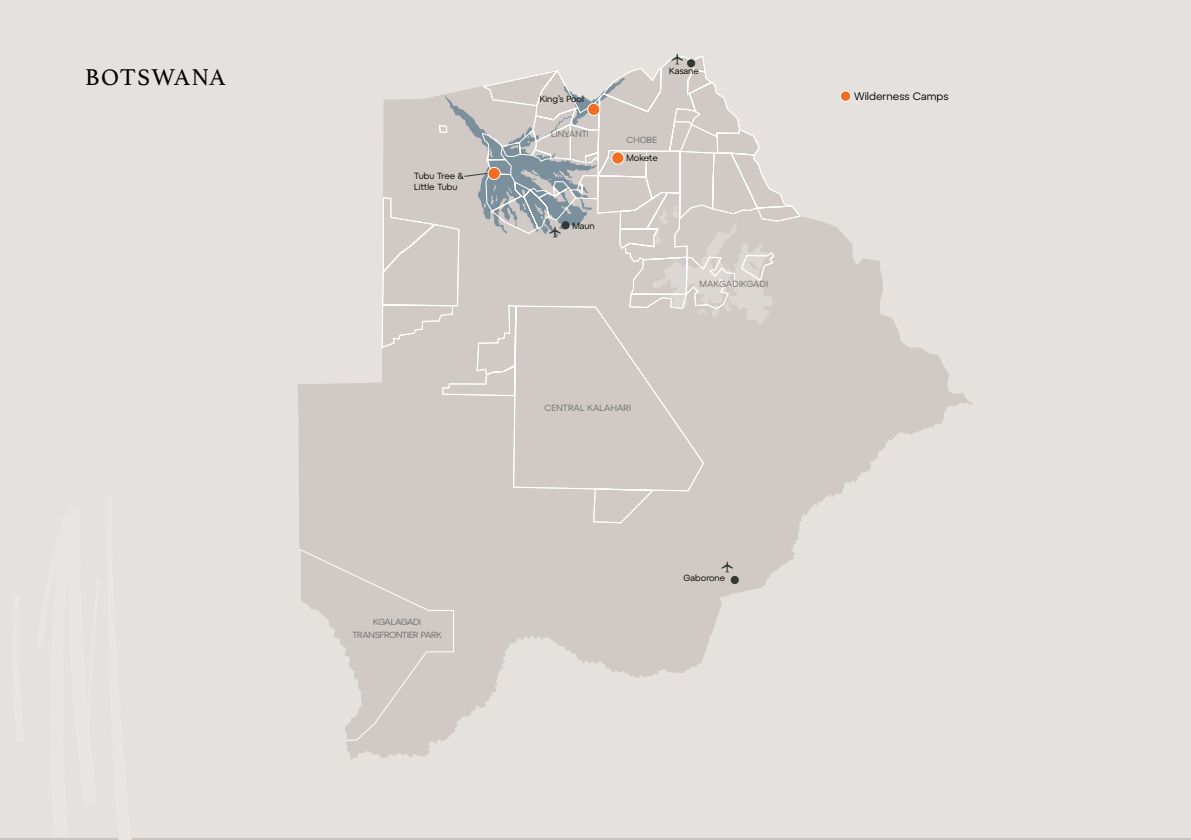
<style>
.page{position:relative;width:1191px;height:840px;background:#fff}
.page>*{position:absolute;margin:0;border:0;box-sizing:border-box;transform-origin:0 0}
.t1{font:24px "Athelas";letter-spacing:.045em;color:#000}
.t2{font:10.8px "Atyp";color:#000}
.t3{font:8.8px "Atyp";color:#000}
.t4{font:8.8px "Atyp";color:#6d6e71}
.t5{font:8.8px/13px "Atyp";letter-spacing:-.025em;color:#6d6e71;text-align:center}
.t6{font:8.8px "Atyp";letter-spacing:.025em;color:#6d6e71}
.t7{font:8.8px "Atyp";letter-spacing:-.03em;color:#000}
</style>
<div class="page">
<div style="left:0;top:0;width:1191px;height:839px;background:#e5e1de"></div>
<svg style="left:298px;top:56px;width:676px;height:703px;background:#ded8d5"></svg>
<svg style="left:299px;top:548px;width:155px;height:192px;background:#d5cecb"></svg>
<svg style="left:730px;top:575px;width:9px;height:8px"></svg>
<svg style="left:382px;top:56px;width:418px;height:467px;background:#d4cdc9"></svg>
<div style="left:687px;top:59px;width:8px;height:8px;background:#343933;border-radius:50%"></div>
<svg style="left:444px;top:77px;width:181px;height:161px;background:#c2c1c1"></svg>
<svg style="left:671px;top:54px;width:12px;height:11px"></svg>
<svg style="left:721px;top:561px;width:12px;height:11px"></svg>
<div style="left:587px;top:103px;width:13px;height:12px;background:#f36e21;border-radius:50%"></div>
<div style="left:587px;top:103px;width:13px;height:13px;border:1px solid #fff;border-radius:50%"></div>
<div style="left:488px;top:167px;width:12px;height:12px;background:#f36e21;border-radius:50%"></div>
<div style="left:488px;top:167px;width:12px;height:13px;border:1px solid #fff;border-radius:50%"></div>
<div style="left:840px;top:91px;width:11px;height:10px;background:#f36e21;border-radius:50%"></div>
<div style="left:840px;top:91px;width:11px;height:10px;border:1px solid #fff;border-radius:50%"></div>
<div style="left:611px;top:152px;width:13px;height:12px;background:#f36e21;border-radius:50%"></div>
<div style="left:611px;top:151px;width:13px;height:13px;border:1px solid #fff;border-radius:50%"></div>
<div style="left:8px;top:593px;width:16px;height:147px;background:#e5e1de"></div>
<div style="left:37px;top:494px;width:95px;height:345px;background:#e5e1de"></div>
<p class="t1" style="left:85px;top:58px;width:142px">BOTSWANA</p>
<p class="t7" style="left:414px;top:169px;width:51px">Tubu Tree &amp;</p>
<p class="t3" style="left:414px;top:180px;width:45px">Little Tubu</p>
<p class="t5" style="left:352px;top:614px;width:91px">KGALAGADI<br>TRANSFRONTIER PARK</p>
<p class="t3" style="left:669px;top:64px;width:31px">Kasane</p>
<p class="t3" style="left:540px;top:92px;width:46px">King’s Pool</p>
<p class="t2" style="left:853px;top:88px;width:96px">Wilderness Camps</p>
<p class="t4" style="left:551px;top:127px;width:39px">LINYANTI</p>
<p class="t3" style="left:572px;top:219px;width:24px">Maun</p>
<p class="t4" style="left:626px;top:134px;width:32px">CHOBE</p>
<p class="t3" style="left:626px;top:151px;width:33px">Mokete</p>
<p class="t6" style="left:699px;top:277px;width:70px">MAKGADIKGADI</p>
<p class="t4" style="left:544px;top:401px;width:88px">CENTRAL KALAHARI</p>
<p class="t3" style="left:683px;top:571px;width:43px">Gaborone</p>
</div>
